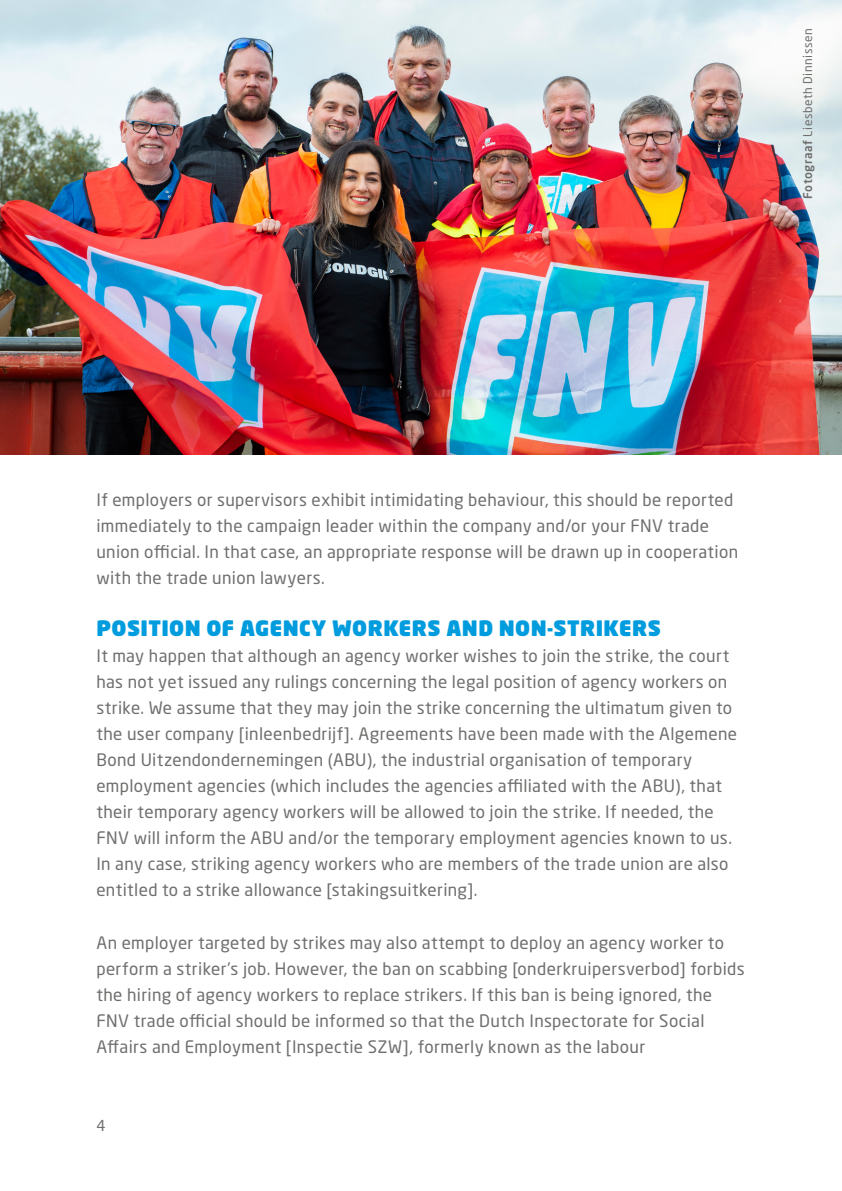
<style>
.page{position:relative;width:842px;height:1191px;background:#fff}
.page>*{position:absolute;margin:0;border:0;box-sizing:border-box;transform-origin:0 0}
.t1{font:900 21px "Neo Sans Pro";letter-spacing:.02em;color:#009cde}
.t2{font:17px/26px "Neo Sans Pro";letter-spacing:.02em;color:#6f6f6e}
.t3{font:15px "Neo Sans Pro";color:#6f6f6e}
.t4{font:12px "Neo Sans Pro";letter-spacing:.045em;color:#6f6f6e}
.s1{font-weight:500}
</style>
<div class="page">
<img style="left:0;top:0;width:842px;height:454px">
<p class="t4" style="left:800px;top:199px;width:172px;rotate:-90deg"><span class="s1">Fotograaf</span> Liesbeth Dinnissen</p>
<p class="t2" style="left:96px;top:487px;width:643px">If employers or supervisors exhibit intimidating behaviour, this should be reported immediately to the campaign leader within the company and/or your FNV trade union official. In that case, an appropriate response will be drawn up in cooperation with the trade union lawyers.</p>
<p class="t1" style="left:96px;top:614px;width:566px">POSITION OF AGENCY WORKERS AND NON-STRIKERS</p>
<p class="t2" style="left:96px;top:643px;width:642px">It may happen that although an agency worker wishes to join the strike, the court has not yet issued any rulings concerning the legal position of agency workers on strike. We assume that they may join the strike concerning the ultimatum given to the user company [inleenbedrijf]. Agreements have been made with the Algemene Bond Uitzendondernemingen (ABU), the industrial organisation of temporary employment agencies (which includes the agencies affiliated with the ABU), that their temporary agency workers will be allowed to join the strike. If needed, the FNV will inform the ABU and/or the temporary employment agencies known to us.<br>In any case, striking agency workers who are members of the trade union are also entitled to a strike allowance [stakingsuitkering].</p>
<p class="t2" style="left:96px;top:929px;width:650px">An employer targeted by strikes may also attempt to deploy an agency worker to perform a striker’s job. However, the ban on scabbing [onderkruipersverbod] forbids the hiring of agency workers to replace strikers. If this ban is being ignored, the FNV trade official should be informed so that the Dutch Inspectorate for Social Affairs and Employment [Inspectie SZW], formerly known as the labour</p>
<p class="t3" style="left:96px;top:1116px;width:11px">4</p>
</div>
